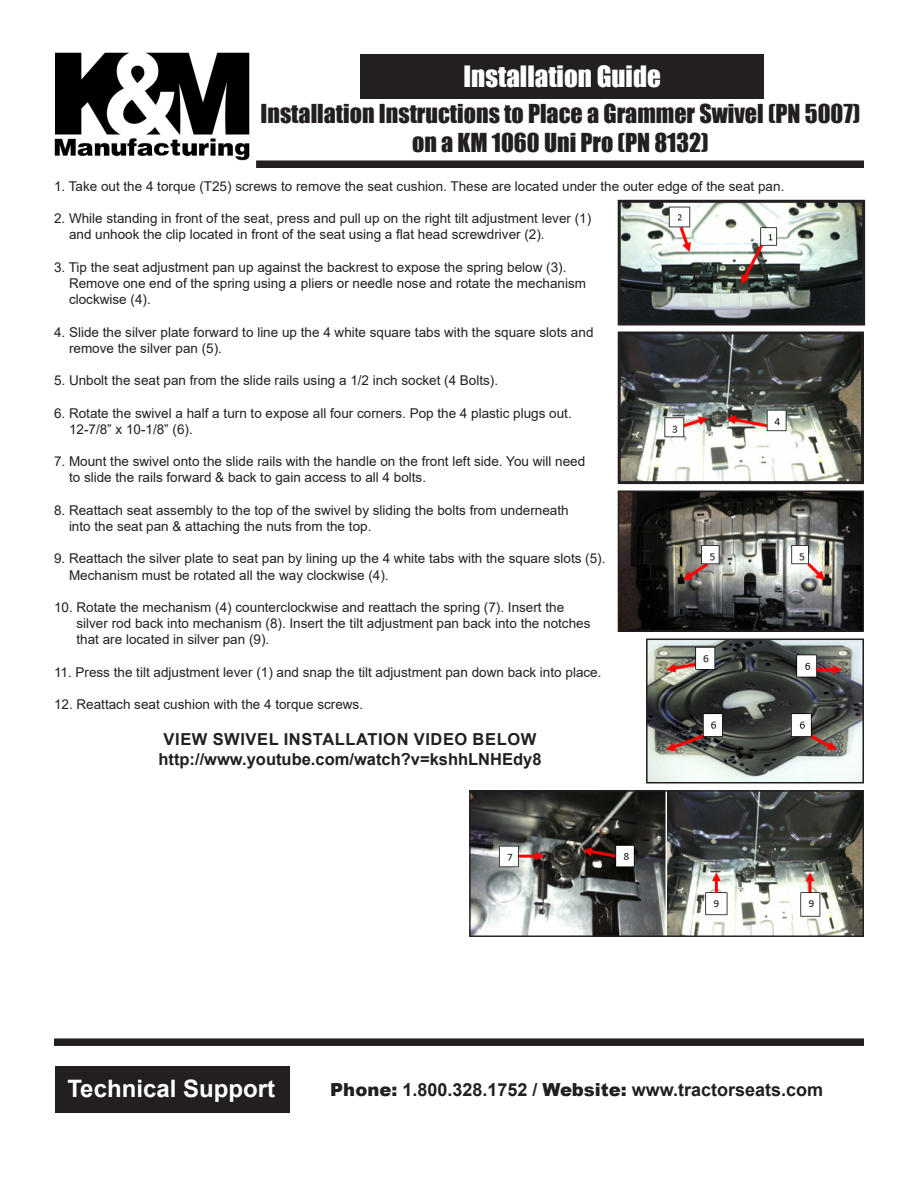
<style>
.page{position:relative;width:918px;height:1188px;background:#fff}
.page>*{position:absolute;margin:0;border:0;box-sizing:border-box;transform-origin:0 0}
.t1{font:27px "Impact";color:#fff}
.t2{font:24px "Impact";color:#231f20}
.t3{font:700 24px "Arial";color:#fff}
.t4{font:700 18px "Arial";color:#231f20}
.t5{font:700 16.5px "Arial";color:#231f20}
.t6{font:700 16.5px "Arial";letter-spacing:.035em;color:#231f20}
.t7{font:13.5px "Arial";color:#231f20}
.s1{font-weight:900}
</style>
<div class="page">
<div style="left:361px;top:54px;width:403px;height:44px;background:#231f20"></div>
<div style="left:256px;top:160px;width:608px;height:8px;background:#231f20"></div>
<div style="left:54px;top:1038px;width:810px;height:8px;background:#231f20"></div>
<img style="left:54px;top:52px;width:196px;height:109px">
<div style="left:55px;top:1066px;width:235px;height:47px;background:#231f20"></div>
<img style="left:622px;top:204px;width:239px;height:118px">
<div style="left:618px;top:200px;width:247px;height:126px;border:3px solid #231f20"></div>
<img style="left:622px;top:336px;width:238px;height:144px">
<div style="left:618px;top:332px;width:246px;height:152px;border:3px solid #231f20"></div>
<img style="left:621px;top:494px;width:240px;height:135px">
<div style="left:618px;top:491px;width:246px;height:141px;border:2px solid #231f20"></div>
<img style="left:649px;top:642px;width:212px;height:138px">
<div style="left:646px;top:639px;width:218px;height:144px;border:2px solid #231f20"></div>
<img style="left:471px;top:792px;width:391px;height:143px">
<div style="left:469px;top:790px;width:395px;height:147px;border:1px solid #231f20"></div>
<p class="t1" style="left:464px;top:55px;width:199px">Installation Guide</p>
<p class="t2" style="left:261px;top:95px;width:601px">Installation Instructions to Place a Grammer Swivel (PN 5007)</p>
<p class="t2" style="left:412px;top:124px;width:298px">on a KM 1060 Uni Pro (PN 8132)</p>
<p class="t7" style="left:54px;top:177px;width:732px">1. Take out the 4 torque (T25) screws to remove the seat cushion. These are located under the outer edge of the seat pan.</p>
<p class="t7" style="left:54px;top:209px;width:539px">2. While standing in front of the seat, press and pull up on the right tilt adjustment lever (1)</p>
<p class="t7" style="left:69px;top:225px;width:477px">and unhook the clip located in front of the seat using a flat head screwdriver (2).</p>
<p class="t7" style="left:54px;top:258px;width:514px">3. Tip the seat adjustment pan up against the backrest to expose the spring below (3).</p>
<p class="t7" style="left:69px;top:274px;width:519px">Remove one end of the spring using a pliers or needle nose and rotate the mechanism</p>
<p class="t7" style="left:69px;top:290px;width:83px">clockwise (4).</p>
<p class="t7" style="left:54px;top:322px;width:541px">4. Slide the silver plate forward to line up the 4 white square tabs with the square slots and</p>
<p class="t7" style="left:69px;top:339px;width:155px">remove the silver pan (5).</p>
<p class="t7" style="left:54px;top:371px;width:446px">5. Unbolt the seat pan from the slide rails using a 1/2 inch socket (4 Bolts).</p>
<p class="t7" style="left:54px;top:403px;width:519px">6. Rotate the swivel a half a turn to expose all four corners. Pop the 4 plastic plugs out.</p>
<p class="t7" style="left:69px;top:420px;width:125px">12-7/8” x 10-1/8” (6).</p>
<p class="t7" style="left:54px;top:452px;width:533px">7. Mount the swivel onto the slide rails with the handle on the front left side. You will need</p>
<p class="t7" style="left:69px;top:468px;width:359px">to slide the rails forward &amp; back to gain access to all 4 bolts.</p>
<p class="t7" style="left:54px;top:501px;width:516px">8. Reattach seat assembly to the top of the swivel by sliding the bolts from underneath</p>
<p class="t7" style="left:69px;top:517px;width:304px">into the seat pan &amp; attaching the nuts from the top.</p>
<p class="t7" style="left:54px;top:549px;width:553px">9. Reattach the silver plate to seat pan by lining up the 4 white tabs with the square slots (5).</p>
<p class="t7" style="left:69px;top:565px;width:321px">Mechanism must be rotated all the way clockwise (4).</p>
<p class="t7" style="left:54px;top:598px;width:512px">10. Rotate the mechanism (4) counterclockwise and reattach the spring (7). Insert the</p>
<p class="t7" style="left:76px;top:614px;width:515px">silver rod back into mechanism (8). Insert the tilt adjustment pan back into the notches</p>
<p class="t7" style="left:76px;top:630px;width:194px">that are located in silver pan (9).</p>
<p class="t7" style="left:54px;top:663px;width:549px">11. Press the tilt adjustment lever (1) and snap the tilt adjustment pan down back into place.</p>
<p class="t7" style="left:54px;top:695px;width:311px">12. Reattach seat cushion with the 4 torque screws.</p>
<p class="t6" style="left:164px;top:728px;width:374px">VIEW SWIVEL INSTALLATION VIDEO BELOW</p>
<p class="t5" style="left:158px;top:748px;width:385px">http://www.youtube.com/watch?v=kshhLNHEdy8</p>
<p class="t3" style="left:67px;top:1071px;width:209px">Technical Support</p>
<p class="t4" style="left:330px;top:1077px;width:494px"><span class="s1">Phone:</span> 1.800.328.1752 / <span class="s1">Website:</span> www.tractorseats.com</p>
</div>
